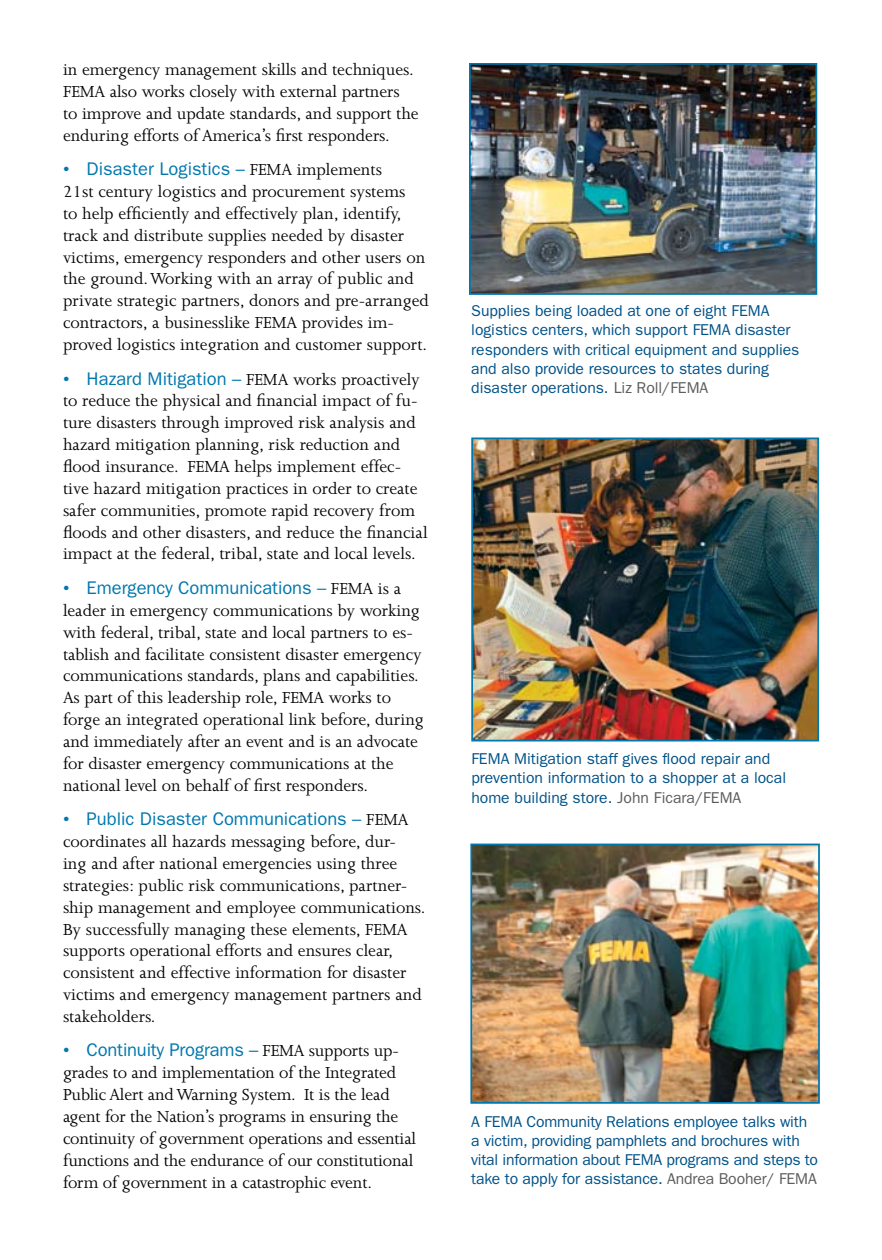
<style>
.page{position:relative;width:882px;height:1260px;background:#fff}
.page>*{position:absolute;margin:0;border:0;box-sizing:border-box;transform-origin:0 0}
.t1{font:18.38px/21.9px "Joanna MT Std";color:#000}
.t2{font:18.38px "ITC Franklin Gothic Std";color:#0078ae}
.t3{font:15.75px/19.2px "ITC Franklin Gothic Std";letter-spacing:-.005em;color:#005288}
.s1{font-family:"Joanna MT Std"}
.s2{font-family:"Joanna MT Std";color:#000}
.s3{color:#0078ae}
.s4{font-family:"ITC Franklin Gothic Std";color:#0078ae}
.s5{color:#5b5c5e}
</style>
<div class="page">
<img style="left:472px;top:66px;width:342px;height:226px">
<div style="left:469px;top:63px;width:348px;height:232px;border:2px solid #0078ae"></div>
<img style="left:474px;top:441px;width:342px;height:297px">
<div style="left:471px;top:438px;width:348px;height:303px;border:2px solid #0078ae"></div>
<img style="left:473px;top:847px;width:344px;height:254px">
<div style="left:470px;top:844px;width:350px;height:260px;border:2px solid #0078ae"></div>
<p class="t1" style="left:63px;top:59px;width:357px">in emergency management skills and techniques.<br>FEMA also works closely with external partners to improve and update standards, and support the enduring efforts of America’s first responders.</p>
<p class="t2" style="left:63px;top:158px;width:321px"><span class="s1">•</span> Disaster Logistics – <span class="s2">FEMA implements</span></p>
<p class="t1" style="left:63px;top:181px;width:368px">21st century logistics and procurement systems<br>to help efficiently and effectively plan, identify, track and distribute supplies needed by disaster victims, emergency responders and other users on the ground. Working with an array of public and private strategic partners, donors and pre-arranged contractors, a businesslike FEMA provides im&shy;proved logistics integration and customer support.</p>
<p class="t1" style="left:63px;top:368px;width:366px"><span class="s3">•</span> <span class="s4">Hazard Mitigation –</span> FEMA works proactively to reduce the physical and financial impact of fu&shy;ture disasters through improved risk analysis and hazard mitigation planning, risk reduction and flood insurance. FEMA helps implement effec&shy;tive hazard mitigation practices in order to create safer communities, promote rapid recovery from floods and other disasters, and reduce the financial impact at the federal, tribal, state and local levels.</p>
<p class="t2" style="left:63px;top:577px;width:340px"><span class="s1">•</span> Emergency Communications – <span class="s2">FEMA is a</span></p>
<p class="t1" style="left:63px;top:600px;width:362px">leader in emergency communications by working with federal, tribal, state and local partners to es&shy;tablish and facilitate consistent disaster emergency communications standards, plans and capabilities.<br>As part of this leadership role, FEMA works to forge an integrated operational link before, during and immediately after an event and is an advocate for disaster emergency communications at the national level on behalf of first responders.</p>
<p class="t2" style="left:63px;top:808px;width:347px"><span class="s1">•</span> Public Disaster Communications – <span class="s2">FEMA</span></p>
<p class="t1" style="left:63px;top:831px;width:364px">coordinates all hazards messaging before, dur-<br>ing and after national emergencies using three strategies: public risk communications, partner&shy;ship management and employee communications.<br>By successfully managing these elements, FEMA supports operational efforts and ensures clear, consistent and effective information for disaster victims and emergency management partners and stakeholders.</p>
<p class="t2" style="left:63px;top:1040px;width:338px"><span class="s1">•</span> Continuity Programs – <span class="s2">FEMA supports up-</span></p>
<p class="t1" style="left:63px;top:1062px;width:355px">grades to and implementation of the Integrated Public Alert and Warning System. It is the lead agent for the Nation’s programs in ensuring the continuity of government operations and essential functions and the endurance of our constitutional form of government in a catastrophic event.</p>
<p class="t3" style="left:471px;top:301px;width:330px">Supplies being loaded at one of eight FEMA logistics centers, which support FEMA disaster responders with critical equipment and supplies and also provide resources to states during disaster operations. <span class="s5">Liz Roll/FEMA</span></p>
<p class="t3" style="left:471px;top:749px;width:316px">FEMA Mitigation staff gives flood repair and prevention information to a shopper at a local home building store. <span class="s5">John Ficara/FEMA</span></p>
<p class="t3" style="left:471px;top:1112px;width:348px">A FEMA Community Relations employee talks with a victim, providing pamphlets and brochures with vital information about FEMA programs and steps to take to apply for assistance. <span class="s5">Andrea Booher/ FEMA</span></p>
</div>
